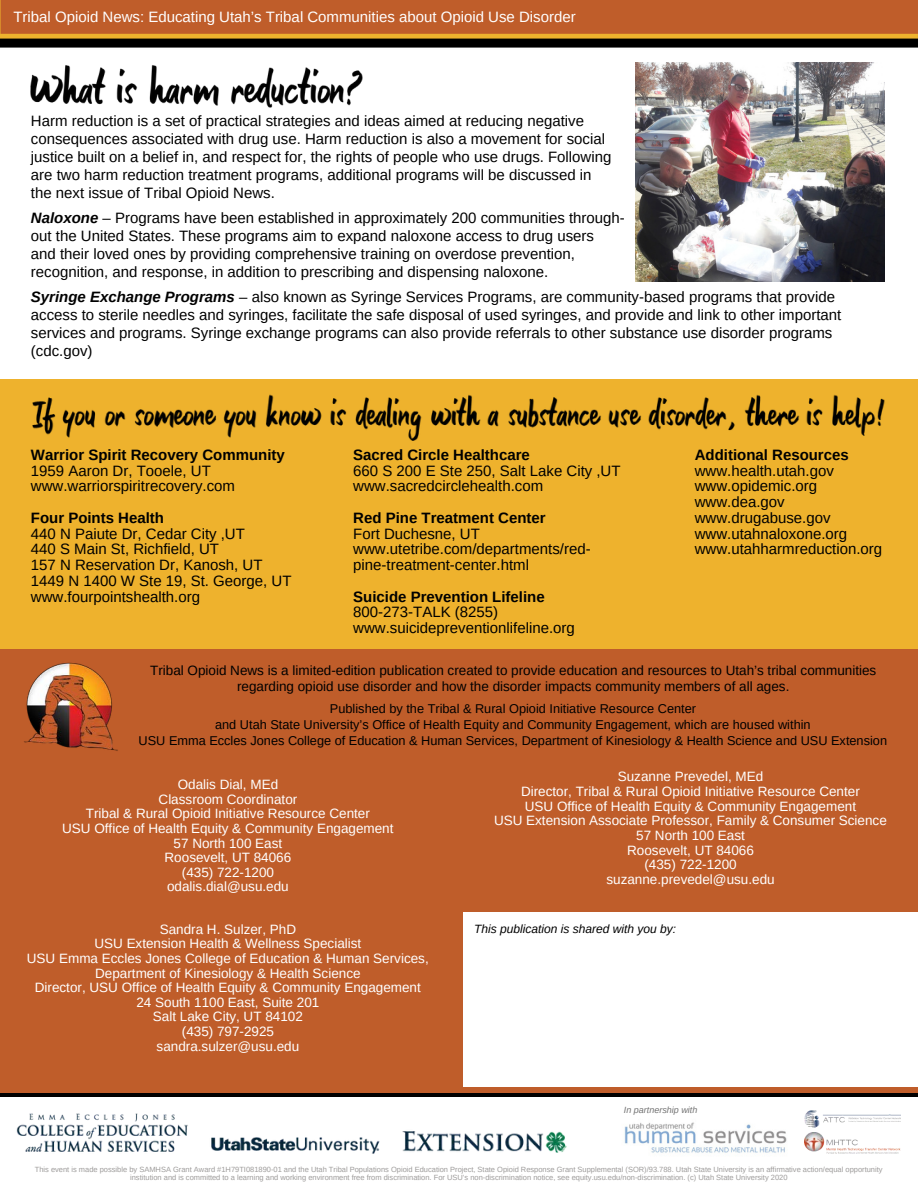
<style>
.page{position:relative;width:918px;height:1188px;background:#fff}
.page>*{position:absolute;margin:0;border:0;box-sizing:border-box;transform-origin:0 0}
.t1{font:15px/18px "Arimo";color:#000}
.t2{font:700 15px "Arimo";color:#000}
.t3{font:15px "Arimo";color:#fff}
.t4{font:13.5px/14.7px "Arimo";color:#fff;text-align:center}
.t5{font:13.5px "Arimo";color:#000}
.t6{font:12.75px "Arimo";color:#000}
.t7{font:italic 12px "Arimo";color:#000}
.t8{font:italic 9px "Arimo";color:#737373}
.t9{font:7.5px/8.1px "Arimo";color:#9e9c9b;text-align:center}
.s1{font-weight:700;font-style:italic}
</style>
<div class="page">
<svg style="left:0;top:39px;width:918px;height:9px;background:#0c0c0c"></svg>
<svg style="left:0;top:0;width:918px;height:39px;background:#c26629"></svg>
<img style="left:31px;top:65px;width:332px;height:43px">
<div style="left:0;top:379px;width:918px;height:449px;background:#eeb22d"></div>
<img style="left:32px;top:394px;width:853px;height:46px">
<img style="left:635px;top:63px;width:249px;height:218px">
<div style="left:0;top:1057px;width:918px;height:40px;background:#000"></div>
<div style="left:0;top:650px;width:918px;height:443px;background:#bf5d2a"></div>
<div style="left:463px;top:912px;width:455px;height:175px;background:#fff"></div>
<img style="left:402px;top:1131px;width:165px;height:22px">
<img style="left:16px;top:1113px;width:172px;height:39px">
<img style="left:211px;top:1137px;width:169px;height:17px">
<img style="left:624px;top:1122px;width:163px;height:31px">
<img style="left:805px;top:1110px;width:96px;height:17px">
<img style="left:805px;top:1132px;width:96px;height:22px">
<img style="left:24px;top:662px;width:94px;height:89px">
<p class="t3" style="left:13px;top:8px;width:564px">Tribal Opioid News: Educating Utah’s Tribal Communities about Opioid Use Disorder</p>
<p class="t1" style="left:31px;top:112px;width:555px">Harm reduction is a set of practical strategies and ideas aimed at reducing negative</p>
<p class="t1" style="left:31px;top:130px;width:576px">consequences associated with drug use. Harm reduction is also a movement for social</p>
<p class="t1" style="left:31px;top:148px;width:582px">justice built on a belief in, and respect for, the rights of people who use drugs. Following</p>
<p class="t1" style="left:31px;top:166px;width:562px">are two harm reduction treatment programs, additional programs will be discussed in</p>
<p class="t1" style="left:31px;top:184px;width:246px">the next issue of Tribal Opioid News.</p>
<p class="t1" style="left:31px;top:209px;width:595px"><span class="s1">Naloxone</span> – Programs have been established in approximately 200 communities through-</p>
<p class="t1" style="left:31px;top:227px;width:565px">out the United States. These programs aim to expand naloxone access to drug users</p>
<p class="t1" style="left:31px;top:245px;width:546px">and their loved ones by providing comprehensive training on overdose prevention,</p>
<p class="t1" style="left:31px;top:263px;width:519px">recognition, and response, in addition to prescribing and dispensing naloxone.</p>
<p class="t1" style="left:31px;top:288px;width:812px"><span class="s1">Syringe Exchange Programs</span> – also known as Syringe Services Programs, are community-based programs that provide access to sterile needles and syringes, facilitate the safe disposal of used syringes, and provide and link to other important services and programs. Syringe exchange programs can also provide referrals to other substance use disorder programs (cdc.gov)</p>
<p class="t2" style="left:31px;top:446px;width:255px">Warrior Spirit Recovery Community</p>
<p class="t1" style="left:31px;top:461px;width:181px">1959 Aaron Dr, Tooele, UT</p>
<p class="t1" style="left:31px;top:477px;width:206px">www.warriorspiritrecovery.com</p>
<p class="t2" style="left:31px;top:509px;width:135px">Four Points Health</p>
<p class="t1" style="left:31px;top:524px;width:215px">440 N Paiute Dr, Cedar City ,UT</p>
<p class="t1" style="left:31px;top:540px;width:190px">440 S Main St, Richfield, UT</p>
<p class="t1" style="left:31px;top:556px;width:233px">157 N Reservation Dr, Kanosh, UT</p>
<p class="t1" style="left:31px;top:572px;width:262px">1449 N 1400 W Ste 19, St. George, UT</p>
<p class="t1" style="left:31px;top:587px;width:171px">www.fourpointshealth.org</p>
<p class="t2" style="left:353px;top:446px;width:178px">Sacred Circle Healthcare</p>
<p class="t1" style="left:353px;top:461px;width:269px">660 S 200 E Ste 250, Salt Lake City ,UT</p>
<p class="t1" style="left:353px;top:477px;width:191px">www.sacredcirclehealth.com</p>
<p class="t2" style="left:353px;top:509px;width:194px">Red Pine Treatment Center</p>
<p class="t1" style="left:353px;top:524px;width:128px">Fort Duchesne, UT</p>
<p class="t1" style="left:353px;top:540px;width:239px">www.utetribe.com/departments/red-</p>
<p class="t1" style="left:353px;top:556px;width:177px">pine-treatment-center.html</p>
<p class="t2" style="left:353px;top:588px;width:193px">Suicide Prevention Lifeline</p>
<p class="t1" style="left:353px;top:603px;width:146px">800-273-TALK (8255)</p>
<p class="t1" style="left:353px;top:619px;width:223px">www.suicidepreventionlifeline.org</p>
<p class="t2" style="left:695px;top:446px;width:156px">Additional Resources</p>
<p class="t1" style="left:695px;top:461px;width:141px">www.health.utah.gov</p>
<p class="t1" style="left:695px;top:477px;width:124px">www.opidemic.org</p>
<p class="t1" style="left:695px;top:493px;width:91px">www.dea.gov</p>
<p class="t1" style="left:695px;top:509px;width:137px">www.drugabuse.gov</p>
<p class="t1" style="left:695px;top:524px;width:154px">www.utahnaloxone.org</p>
<p class="t1" style="left:695px;top:540px;width:189px">www.utahharmreduction.org</p>
<p class="t5" style="left:150px;top:662px;width:728px">Tribal Opioid News is a limited-edition publication created to provide education and resources to Utah’s tribal communities</p>
<p class="t5" style="left:237px;top:678px;width:554px">regarding opioid use disorder and how the disorder impacts community members of all ages.</p>
<p class="t6" style="left:330px;top:701px;width:368px">Published by the Tribal &amp; Rural Opioid Initiative Resource Center</p>
<p class="t6" style="left:215px;top:717px;width:597px">and Utah State University’s Office of Health Equity and Community Engagement, which are housed within</p>
<p class="t6" style="left:139px;top:733px;width:750px">USU Emma Eccles Jones College of Education &amp; Human Services, Department of Kinesiology &amp; Health Science and USU Extension</p>
<p class="t4" style="left:178px;top:777px;width:102px">Odalis Dial, MEd</p>
<p class="t4" style="left:159px;top:792px;width:140px">Classroom Coordinator</p>
<p class="t4" style="left:86px;top:806px;width:286px">Tribal &amp; Rural Opioid Initiative Resource Center</p>
<p class="t4" style="left:62px;top:821px;width:333px">USU Office of Health Equity &amp; Community Engagement</p>
<p class="t4" style="left:174px;top:836px;width:110px">57 North 100 East</p>
<p class="t4" style="left:165px;top:850px;width:128px">Roosevelt, UT 84066</p>
<p class="t4" style="left:182px;top:865px;width:94px">(435) 722-1200</p>
<p class="t4" style="left:167px;top:879px;width:123px">odalis.dial@usu.edu</p>
<p class="t4" style="left:160px;top:922px;width:138px">Sandra H. Sulzer, PhD</p>
<p class="t4" style="left:94px;top:936px;width:268px">USU Extension Health &amp; Wellness Specialist</p>
<p class="t4" style="left:27px;top:951px;width:403px">USU Emma Eccles Jones College of Education &amp; Human Services,<br>Department of Kinesiology &amp; Health Science</p>
<p class="t4" style="left:35px;top:980px;width:388px">Director, USU Office of Health Equity &amp; Community Engagement</p>
<p class="t4" style="left:136px;top:995px;width:184px">24 South 1100 East, Suite 201</p>
<p class="t4" style="left:153px;top:1009px;width:151px">Salt Lake City, UT 84102</p>
<p class="t4" style="left:182px;top:1024px;width:94px">(435) 797-2925</p>
<p class="t4" style="left:157px;top:1039px;width:144px">sandra.sulzer@usu.edu</p>
<p class="t4" style="left:618px;top:769px;width:147px">Suzanne Prevedel, MEd</p>
<p class="t4" style="left:521px;top:784px;width:340px">Director, Tribal &amp; Rural Opioid Initiative Resource Center</p>
<p class="t4" style="left:525px;top:799px;width:333px">USU Office of Health Equity &amp; Community Engagement</p>
<p class="t4" style="left:494px;top:813px;width:394px">USU Extension Associate Professor, Family &amp; Consumer Science</p>
<p class="t4" style="left:636px;top:828px;width:110px">57 North 100 East</p>
<p class="t4" style="left:627px;top:843px;width:128px">Roosevelt, UT 84066</p>
<p class="t4" style="left:644px;top:857px;width:94px">(435) 722-1200</p>
<p class="t4" style="left:606px;top:872px;width:170px">suzanne.prevedel@usu.edu</p>
<p class="t7" style="left:474px;top:922px;width:203px">This publication is shared with you by:</p>
<p class="t8" style="left:624px;top:1105px;width:75px">In partnership with</p>
<p class="t9" style="left:35px;top:1165px;width:849px">This event is made possible by SAMHSA Grant Award #1H79TI081890-01 and the Utah Tribal Populations Opioid Education Project, State Opioid Response Grant Supplemental (SOR)/93.788. Utah State University is an affirmative action/equal opportunity institution and is committed to a learning and working environment free from discrimination. For USU’s non-discrimination notice, see equity.usu.edu/non-discrimination. (c) Utah State University 2020</p>
</div>
